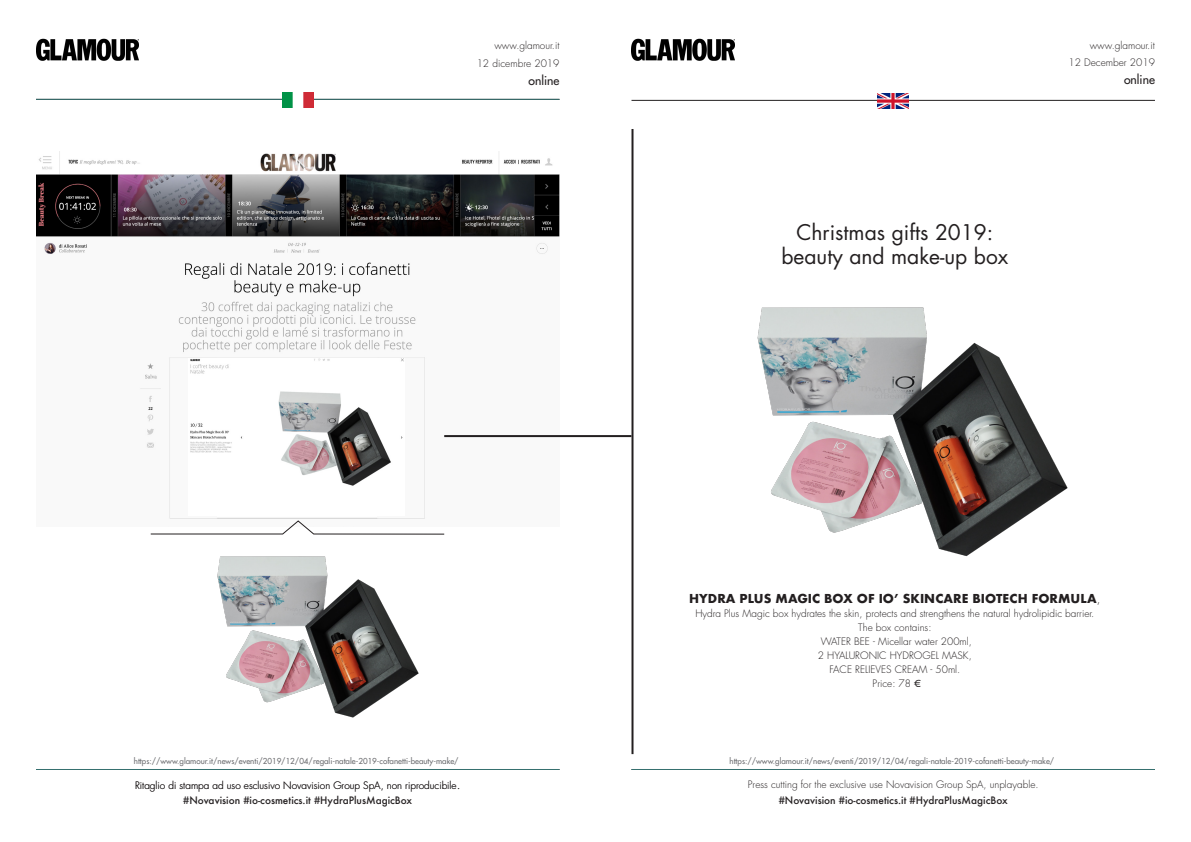
<style>
.page{position:relative;width:1191px;height:842px;background:#fff}
.page>*{position:absolute;margin:0;border:0;box-sizing:border-box;transform-origin:0 0}
.t1{font:21px "Futura";color:#231f20}
.t2{font:12.1px "Futura";color:#231f20}
.t3{font:700 12px "Futura";color:#231f20}
.t4{font:300 10.1px "Futura";color:#231f20}
.t5{font:300 10px "Futura";color:#231f20}
.t6{font:500 10px "Futura";color:#231f20}
.t7{font:8px "Futura";color:#6c6d70}
.s1{font-weight:300}
.s2{font-size:12px}
</style>
<div class="page">
<img style="left:282px;top:92px;width:31px;height:16px">
<hr style="left:631px;top:100px;width:524px;height:1px;background:#231f20">
<img style="left:877px;top:93px;width:31px;height:16px">
<img style="left:36px;top:38px;width:103px;height:23px">
<hr style="left:36px;top:99px;width:523px;height:1px;background:#36706f">
<hr style="left:36px;top:769px;width:523px;height:1px;background:#36706f">
<img style="left:632px;top:38px;width:102px;height:23px">
<hr style="left:631px;top:769px;width:524px;height:1px;background:#36706f">
<img style="left:36px;top:151px;width:523px;height:370px">
<img style="left:188px;top:359px;width:216px;height:156px">
<svg style="left:150px;top:521px;width:294px;height:13px"></svg>
<img style="left:217px;top:556px;width:202px;height:162px">
<img style="left:757px;top:307px;width:310px;height:250px">
<hr style="left:444px;top:435px;width:187px;height:2px;background:#231f20">
<hr style="left:631px;top:129px;width:2px;height:625px;background:#231f20">
<p class="t5" style="left:494px;top:39px;width:67px">www.glamour.it</p>
<p class="t4" style="left:477px;top:57px;width:84px">12 dicembre 2019</p>
<p class="t2" style="left:528px;top:73px;width:32px">online</p>
<p class="t1" style="left:796px;top:219px;width:198px">Christmas gifts 2019:</p>
<p class="t1" style="left:781px;top:243px;width:228px">beauty and make-up box</p>
<p class="t5" style="left:1089px;top:39px;width:67px">www.glamour.it</p>
<p class="t4" style="left:1068px;top:56px;width:88px">12 December 2019</p>
<p class="t2" style="left:1124px;top:72px;width:32px">online</p>
<p class="t3" style="left:689px;top:590px;width:412px">HYDRA PLUS MAGIC BOX OF IO’ SKINCARE BIOTECH FORMULA<span class="s1">,</span></p>
<p class="t5" style="left:695px;top:607px;width:400px">Hydra Plus Magic box hydrates the skin, protects and strengthens the natural hydrolipidic barrier.</p>
<p class="t5" style="left:858px;top:621px;width:75px">The box contains:</p>
<p class="t5" style="left:821px;top:635px;width:152px">WATER BEE - Micellar water 200ml,</p>
<p class="t5" style="left:818px;top:649px;width:155px">2 HYALURONIC HYDROGEL MASK,</p>
<p class="t5" style="left:829px;top:663px;width:132px">FACE RELIEVES CREAM - 50ml.</p>
<p class="t5" style="left:872px;top:677px;width:46px">Price: 78 €</p>
<p class="t7" style="left:134px;top:756px;width:326px">https://www.glamour.it/news/eventi/2019/12/04/regali-natale-2019-cofanetti-beauty-make/</p>
<p class="t7" style="left:729px;top:756px;width:326px">https://www.glamour.it/news/eventi/2019/12/04/regali-natale-2019-cofanetti-beauty-make/</p>
<p class="t5" style="left:135px;top:780px;width:327px">Ritaglio di stampa ad uso esclusivo Novavision Group SpA, non riproducibile<span class="s2">.</span></p>
<p class="t5" style="left:748px;top:778px;width:292px">Press cutting for the exclusive use Novavision Group SpA, unplayable.</p>
<p class="t6" style="left:183px;top:794px;width:230px">#Novavision #io-cosmetics.it #HydraPlusMagicBox</p>
<p class="t6" style="left:778px;top:794px;width:230px">#Novavision #io-cosmetics.it #HydraPlusMagicBox</p>
</div>
